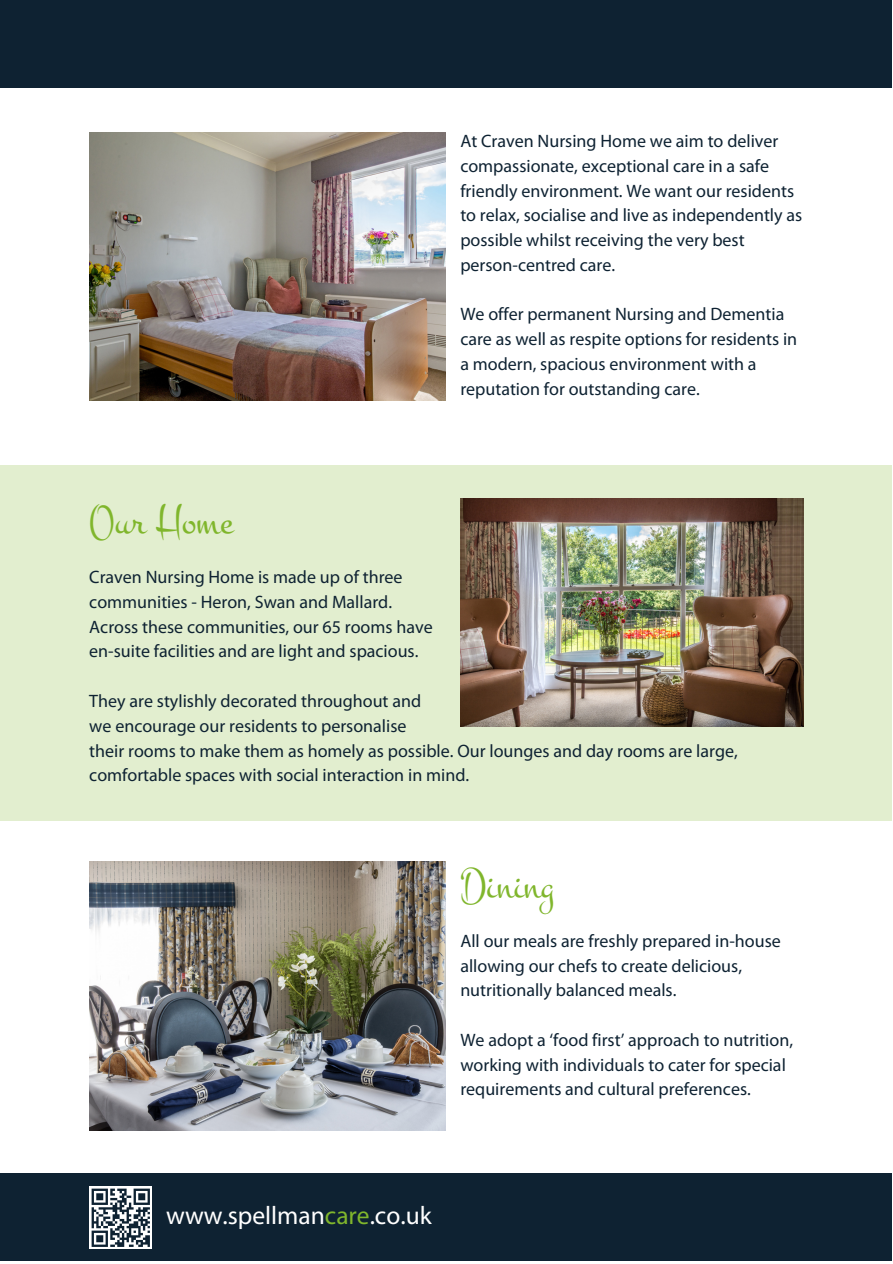
<style>
.page{position:relative;width:893px;height:1264px;background:#fff}
.page>*{position:absolute;margin:0;border:0;box-sizing:border-box;transform-origin:0 0}
.t1{font:43.5px "Montez";color:#80b62c}
.t2{font:25.5px "Myriad Pro";color:#fff}
.t3{font:18px/24.8px "Myriad Pro";color:#0e2232}
.s1{color:#80b62c}
</style>
<div class="page">
<div style="left:0;top:1173px;width:891px;height:87px;background:#0e2232"></div>
<div style="left:0;top:0;width:891px;height:88px;background:#0e2232"></div>
<img style="left:89px;top:132px;width:357px;height:269px">
<svg style="left:89px;top:1186px;width:63px;height:63px"></svg>
<svg style="left:92px;top:1188px;width:58px;height:58px"></svg>
<div style="left:0;top:465px;width:891px;height:355px;background:#e2eecf"></div>
<img style="left:460px;top:498px;width:343px;height:228px">
<img style="left:89px;top:861px;width:357px;height:269px">
<p class="t3" style="left:460px;top:130px;width:343px">At Craven Nursing Home we aim to deliver compassionate, exceptional care in a safe friendly environment. We want our residents to relax, socialise and live as independently as possible whilst receiving the very best person-centred care.</p>
<p class="t3" style="left:460px;top:303px;width:338px">We offer permanent Nursing and Dementia care as well as respite options for residents in a modern, spacious environment with a reputation for outstanding care.</p>
<h1 class="t1" style="left:89px;top:494px;width:145px">Our Home</h1>
<p class="t3" style="left:89px;top:566px;width:345px">Craven Nursing Home is made up of three communities - Heron, Swan and Mallard.<br>Across these communities, our 65 rooms have en-suite facilities and are light and spacious.</p>
<p class="t3" style="left:89px;top:690px;width:333px">They are stylishly decorated throughout and we encourage our residents to personalise</p>
<p class="t3" style="left:89px;top:739px;width:650px">their rooms to make them as homely as possible. Our lounges and day rooms are large, comfortable spaces with social interaction in mind.</p>
<h1 class="t1" style="left:460px;top:857px;width:95px">Dining</h1>
<p class="t3" style="left:460px;top:929px;width:322px">All our meals are freshly prepared in-house allowing our chefs to create delicious, nutritionally balanced meals.</p>
<p class="t3" style="left:460px;top:1028px;width:334px">We adopt a ‘food first’ approach to nutrition, working with individuals to cater for special requirements and cultural preferences.</p>
<h2 class="t2" style="left:166px;top:1204px;width:267px">www.spellman<span class="s1">care</span>.co.uk</h2>
</div>
